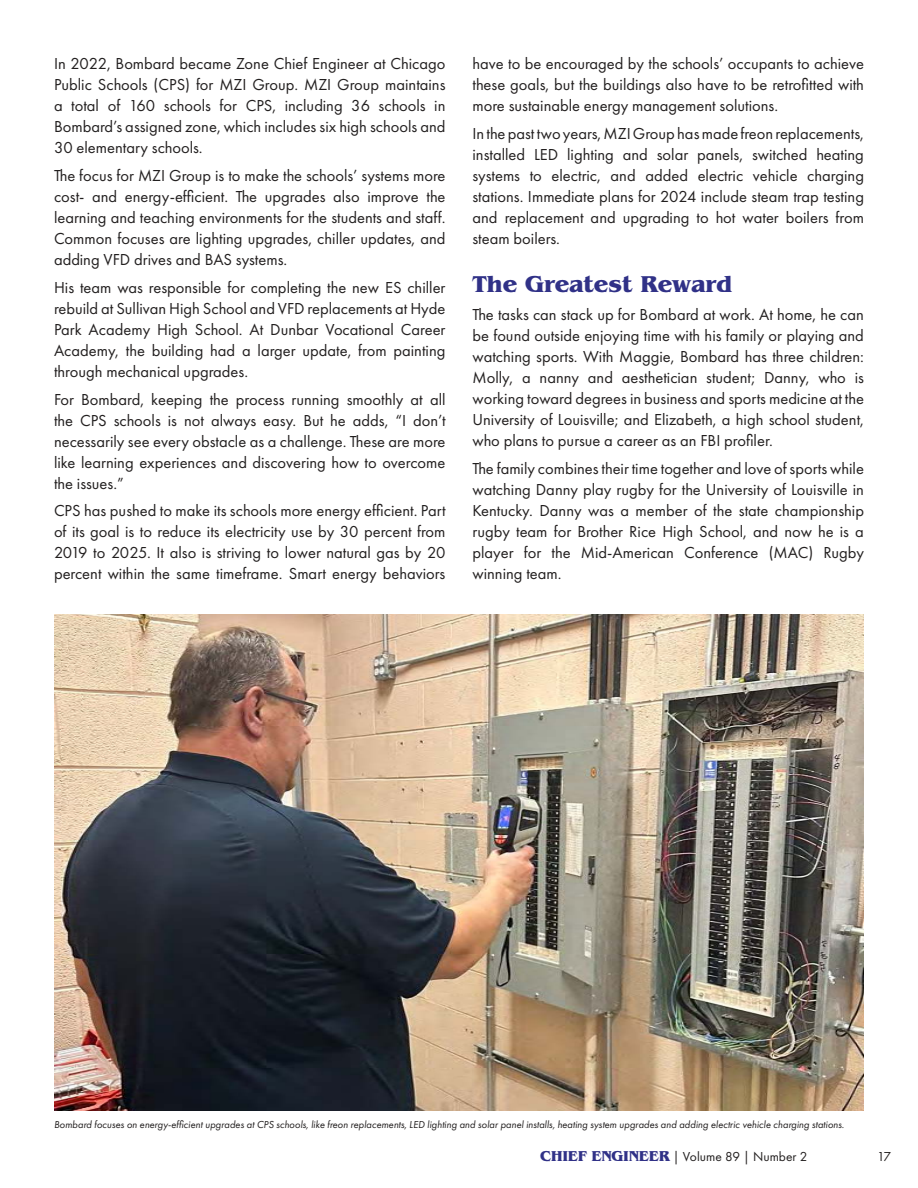
<style>
.page{position:relative;width:918px;height:1188px;background:#fff}
.page>*{position:absolute;margin:0;border:0;box-sizing:border-box;transform-origin:0 0}
.t1{font:700 24px "Benguiat Pro ITC";color:#303187}
.t2{font:16.5px/21px "Futura PT";color:#221f1f;text-align:justify}
.t3{font:13.5px "Futura PT";color:#221f1f}
.t4{font:italic 10.5px "Futura PT";color:#221f1f}
.s1{font-family:"Benguiat Pro ITC";font-weight:700;font-size:15px;color:#303187}
</style>
<div class="page">
<img style="left:54px;top:614px;width:810px;height:496px">
<hr style="left:0;top:408px;width:1px;height:117px;background:#303187">
<p class="t2" style="left:54px;top:55px;width:393px">In 2022, Bombard became Zone Chief Engineer at Chicago Public Schools (CPS) for MZI Group. MZI Group maintains a total of 160 schools for CPS, including 36 schools in Bombard’s assigned zone, which includes six high schools and 30 elementary schools.</p>
<p class="t2" style="left:54px;top:166px;width:393px">The focus for MZI Group is to make the schools’ systems more cost- and energy-efficient. The upgrades also improve the learning and teaching environments for the students and staff.<br>Common focuses are lighting upgrades, chiller updates, and adding VFD drives and BAS systems.</p>
<p class="t2" style="left:54px;top:278px;width:393px">His team was responsible for completing the new ES chiller rebuild at Sullivan High School and VFD replacements at Hyde Park Academy High School. At Dunbar Vocational Career Academy, the building had a larger update, from painting through mechanical upgrades.</p>
<p class="t2" style="left:54px;top:390px;width:393px">For Bombard, keeping the process running smoothly at all the CPS schools is not always easy. But he adds, “I don’t necessarily see every obstacle as a challenge. These are more like learning experiences and discovering how to overcome the issues.”</p>
<p class="t2" style="left:54px;top:502px;width:393px">CPS has pushed to make its schools more energy efficient. Part of its goal is to reduce its electricity use by 30 percent from 2019 to 2025. It also is striving to lower natural gas by 20 percent within the same timeframe. Smart energy behaviors</p>
<p class="t2" style="left:473px;top:55px;width:393px">have to be encouraged by the schools’ occupants to achieve these goals, but the buildings also have to be retrofitted with more sustainable energy management solutions.</p>
<p class="t2" style="left:473px;top:124px;width:393px">In the past two years, MZI Group has made freon replacements, installed LED lighting and solar panels, switched heating systems to electric, and added electric vehicle charging stations. Immediate plans for 2024 include steam trap testing and replacement and upgrading to hot water boilers from steam boilers.</p>
<h1 class="t1" style="left:472px;top:274px;width:261px">The Greatest Reward</h1>
<p class="t2" style="left:472px;top:305px;width:393px">The tasks can stack up for Bombard at work. At home, he can be found outside enjoying time with his family or playing and watching sports. With Maggie, Bombard has three children:<br>Molly, a nanny and aesthetician student; Danny, who is working toward degrees in business and sports medicine at the University of Louisville; and Elizabeth, a high school student, who plans to pursue a career as an FBI profiler.</p>
<p class="t2" style="left:472px;top:459px;width:393px">The family combines their time together and love of sports while watching Danny play rugby for the University of Louisville in Kentucky. Danny was a member of the state championship rugby team for Brother Rice High School, and now he is a player for the Mid-American Conference (MAC) Rugby winning team.</p>
<p class="t4" style="left:54px;top:1120px;width:792px">Bombard focuses on energy-efficient upgrades at CPS schools, like freon replacements, LED lighting and solar panel installs, heating system upgrades and adding electric vehicle charging stations.</p>
<p class="t3" style="left:540px;top:1151px;width:269px"><span class="s1">CHIEF ENGINEER</span> | Volume 89 | Number 2</p>
<p class="t3" style="left:877px;top:1151px;width:15px">17</p>
</div>
